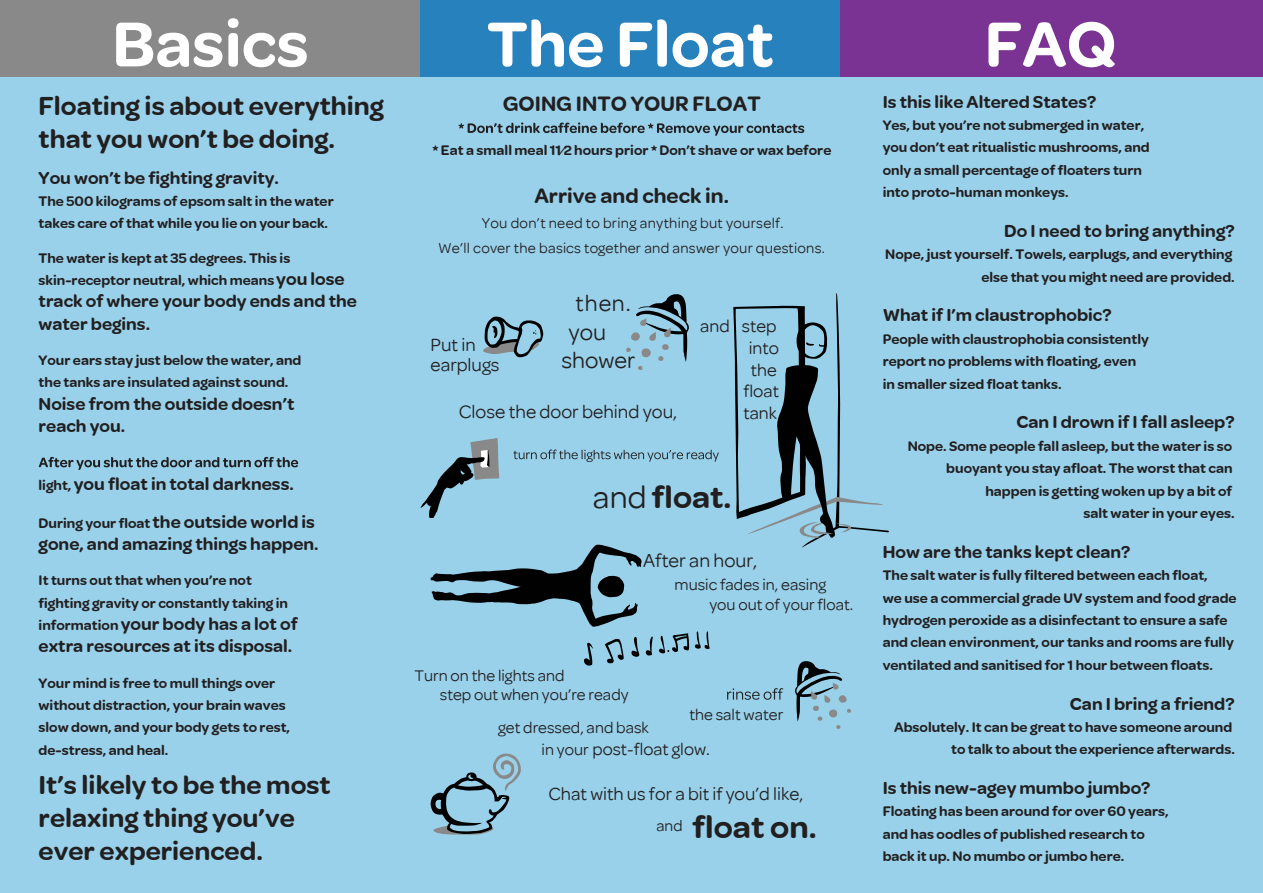
<style>
.page{position:relative;width:1263px;height:893px;background:#99d1ea}
.page>*{position:absolute;margin:0;border:0;box-sizing:border-box;transform-origin:0 0}
.t1{font:600 67.65px "Omnes";color:#fff}
.t2{font:600 33.3px "Omnes";color:#221f20}
.t3{font:600 33.15px "Omnes";color:#221f20}
.t4{font:600 27.6px/33px "Omnes";color:#221f20}
.t5{font:23.85px/28.5px "Omnes";color:#221f20}
.t6{font:600 22.05px "Omnes";color:#221f20}
.t7{font:19.95px "Omnes";color:#221f20}
.t8{font:19.35px "Omnes";color:#221f20}
.t9{font:19.05px/19.8px "Omnes";color:#221f20}
.t10{font:18.75px "Omnes";color:#221f20}
.t11{font:600 18.45px/22.4px "Omnes";color:#221f20}
.t12{font:18.15px/21.9px "Omnes";color:#221f20;text-align:center}
.t13{font:18px "Omnes";color:#221f20}
.t14{font:16.5px/19.8px "Omnes";color:#221f20}
.t15{font:15.15px/24.9px "Omnes";letter-spacing:.02em;color:#221f20;text-align:center}
.t16{font:600 14.7px/22.4px "Omnes";color:#221f20}
.s1{font-size:18.45px}
.s2{font-size:14.7px}
.s3{font-style:inherit}
.s4{font-weight:400}
.s5{font-size:16.5px}
</style>
<div class="page">
<svg style="left:421px;top:438px;width:78px;height:79px"></svg>
<svg style="left:431px;top:545px;width:279px;height:121px"></svg>
<svg style="left:431px;top:754px;width:90px;height:81px"></svg>
<svg style="left:795px;top:661px;width:56px;height:68px"></svg>
<svg style="left:483px;top:317px;width:60px;height:40px"></svg>
<svg style="left:733px;top:293px;width:156px;height:255px"></svg>
<svg style="left:513px;top:450px;width:206px;height:12px"></svg>
<svg style="left:727px;top:688px;width:56px;height:12px"></svg>
<svg style="left:626px;top:294px;width:63px;height:76px"></svg>
<svg style="left:458px;top:122px;width:346px;height:14px"></svg>
<svg style="left:39px;top:457px;width:259px;height:13px"></svg>
<div style="left:0;top:0;width:421px;height:76px;background:#898989"></div>
<div style="left:837px;top:0;width:426px;height:76px;background:#7a3393"></div>
<div style="left:421px;top:0;width:419px;height:76px;background:#2681bc"></div>
<h1 class="t1" style="left:112px;top:5px;width:198px">Basics</h1>
<h1 class="t1" style="left:487px;top:5px;width:288px">The Float</h1>
<h1 class="t1" style="left:984px;top:5px;width:133px">FAQ</h1>
<h3 class="t4" style="left:39px;top:89px;width:347px">Floating is about everything that you won’t be doing.</h3>
<p class="t11" style="left:39px;top:166px;width:242px">You won’t be fighting gravity.</p>
<p class="t16" style="left:39px;top:190px;width:297px">The 500 kilograms of epsom salt in the water takes care of that while you lie on your back.</p>
<p class="t16" style="left:39px;top:247px;width:308px">The water is kept at 35 degrees. This is skin-receptor neutral, which means <span class="s1">you lose</span></p>
<p class="t11" style="left:39px;top:290px;width:320px">track of where your body ends and the water begins.</p>
<p class="t16" style="left:39px;top:349px;width:264px">Your ears stay just below the water, and the tanks are insulated against sound.</p>
<p class="t11" style="left:39px;top:392px;width:257px">Noise from the outside doesn’t reach you.</p>
<p class="t11" style="left:39px;top:472px;width:257px"><span class="s2">light,</span> you float in total darkness.</p>
<p class="t11" style="left:39px;top:510px;width:281px"><span class="s2">During your float</span> the outside world is gone, and amazing things happen.</p>
<p class="t16" style="left:39px;top:569px;width:251px">It turns out that when you’re not fighting gravity or constantly taking in</p>
<p class="t11" style="left:39px;top:613px;width:261px"><span class="s2">information</span> your body has a lot of extra resources at its disposal.</p>
<p class="t16" style="left:39px;top:671px;width:253px">Your mind is free to mull things over without distraction, your brain waves slow down, and your body gets to rest, de-stress, and heal.</p>
<h3 class="t4" style="left:39px;top:768px;width:294px">It’s likely to be the most relaxing thing you’ve ever experienced.</h3>
<h3 class="t6" style="left:503px;top:91px;width:259px">GOING INTO YOUR FLOAT</h3>
<p class="t16" style="left:432px;top:139px;width:400px">* Eat a small meal 11<span class="s3">⁄</span>2 hours prior * Don’t shave or wax before</p>
<h3 class="t6" style="left:534px;top:183px;width:196px">Arrive and check in.</h3>
<p class="t15" style="left:438px;top:210px;width:388px">You don’t need to bring anything but yourself.<br>We’ll cover the basics together and answer your questions.</p>
<p class="t9" style="left:431px;top:335px;width:70px">Put in earplugs</p>
<h3 class="t5" style="left:561px;top:289px;width:75px;text-indent:14px">then. you shower</h3>
<h3 class="t8" style="left:459px;top:401px;width:220px">Close the door behind you,</h3>
<p class="t12" style="left:700px;top:315px;width:31px">and</p>
<p class="t12" style="left:742px;top:315px;width:39px">step into the float tank</p>
<h3 class="t3" style="left:593px;top:478px;width:140px"><span class="s4">and</span> float.</h3>
<h3 class="t7" style="left:643px;top:549px;width:116px">After an hour,</h3>
<p class="t14" style="left:709px;top:575px;width:145px;text-indent:-35px">music fades in, easing you out of your float.</p>
<p class="t14" style="left:440px;top:665px;width:190px;text-indent:-26px">Turn on the lights and<br>step out when you’re ready</p>
<p class="t14" style="left:689px;top:704px;width:95px">the salt water</p>
<p class="t14" style="left:498px;top:718px;width:152px">get dressed, and bask</p>
<p class="t13" style="left:542px;top:739px;width:170px"><span class="s5">in your</span> post-float glow.</p>
<p class="t10" style="left:548px;top:783px;width:256px">Chat with us for a bit if you’d like,</p>
<h2 class="t2" style="left:656px;top:808px;width:162px"><sup>and</sup> float on.</h2>
<p class="t11" style="left:883px;top:90px;width:215px">Is this like Altered States?</p>
<p class="t16" style="left:883px;top:114px;width:268px">Yes, but you’re not submerged in water, you don’t eat ritualistic mushrooms, and only a small percentage of floaters turn into proto-human monkeys.</p>
<p class="t11" style="left:1004px;top:219px;width:232px">Do I need to bring anything?</p>
<p class="t16" style="left:885px;top:243px;width:351px;text-align:right">Nope, just yourself. Towels, earplugs, and everything else that you might need are provided.</p>
<p class="t11" style="left:883px;top:304px;width:230px">What if I’m claustrophobic?</p>
<p class="t16" style="left:883px;top:328px;width:268px">People with claustrophobia consistently report no problems with floating, even in smaller sized float tanks.</p>
<p class="t11" style="left:1016px;top:411px;width:220px">Can I drown if I fall asleep?</p>
<p class="t16" style="left:908px;top:435px;width:328px;text-align:right">Nope. Some people fall asleep, but the water is so buoyant you stay afloat. The worst that can happen is getting woken up by a bit of<br>salt water in your eyes.</p>
<p class="t11" style="left:883px;top:540px;width:249px">How are the tanks kept clean?</p>
<p class="t16" style="left:883px;top:564px;width:355px">The salt water is fully filtered between each float,<br>we use a commercial grade UV system and food grade hydrogen peroxide as a disinfectant to ensure a safe and clean environment, our tanks and rooms are fully ventilated and sanitised for 1 hour between floats.</p>
<p class="t11" style="left:1070px;top:692px;width:166px">Can I bring a friend?</p>
<p class="t16" style="left:894px;top:716px;width:342px;text-align:right">Absolutely. It can be great to have someone around to talk to about the experience afterwards.</p>
<p class="t11" style="left:883px;top:777px;width:269px">Is this new-agey mumbo jumbo?</p>
<p class="t16" style="left:883px;top:800px;width:287px">Floating has been around for over 60 years, and has oodles of published research to back it up. No mumbo or jumbo here.</p>
</div>
